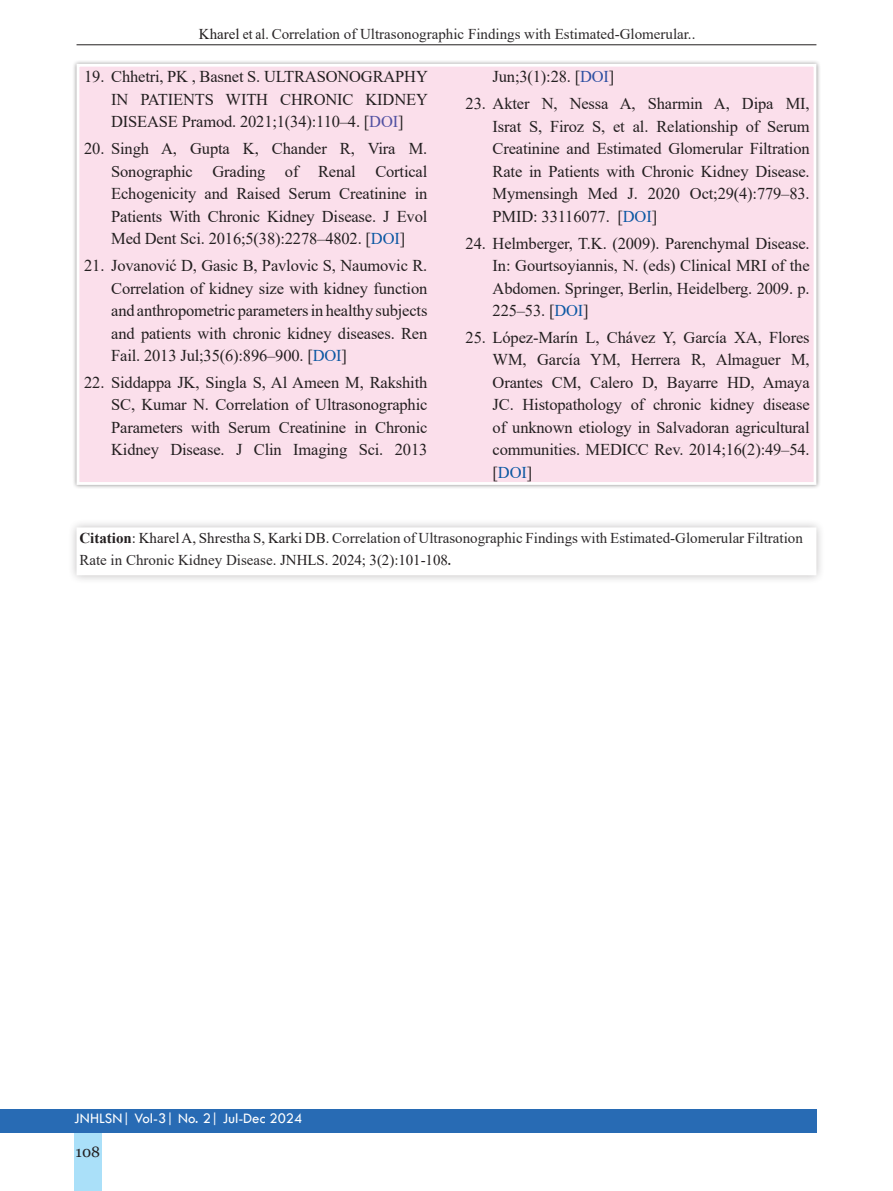
<style>
.page{position:relative;width:893px;height:1191px;background:#fff}
.page>*{position:absolute;margin:0;border:0;box-sizing:border-box;transform-origin:0 0}
.t1{font:16.5px/22.5px "Times New Roman";letter-spacing:-.01em;color:#231f20;text-align:justify}
.t2{font:15px/22.5px "Times New Roman";color:#2c292a}
.t3{font:15px "Tw Cen";color:#fff}
.t4{font:15px "Georgia";color:#231f20}
.s1{color:#231f20}
.s2{color:#5251a2}
.s3{color:#0c58a3}
.s4{color:#2e50a2}
.s5{font-weight:700;color:#231f20}
.s6{font-family:"Tw Cen";color:#231f20}
</style>
<div class="page">
<div style="left:74px;top:1128px;width:28px;height:63px;background:#aae0f9"></div>
<div style="left:0;top:1108px;width:816px;height:24px;background:#286bb4"></div>
<div style="left:72px;top:59px;width:749px;height:430px;background:#231f20;opacity:.5"></div>
<div style="left:77px;top:64px;width:739px;height:421px;background:#fbdfeb;border:3px solid #fff"></div>
<div style="left:68px;top:518px;width:758px;height:66px;background:#231f20;opacity:.3"></div>
<div style="left:78px;top:529px;width:737px;height:45px;background:#fff"></div>
<div style="left:77px;top:527px;width:739px;height:48px;border:3px solid #fff"></div>
<hr style="left:77px;top:44px;width:739px;height:1px;background:#231f20">
<p class="t2" style="left:199px;top:23px;width:498px"><span class="s1">Kharel et al.</span> Correlation of Ultrasonographic Findings with Estimated-Glomerular..</p>
<p class="t1" style="left:111px;top:65px;width:318px;text-indent:-27px">19. Chhetri, PK , Basnet S. ULTRASONOGRAPHY IN PATIENTS WITH CHRONIC KIDNEY DISEASE Pramod. 2021;1(34):110–4. [<span class="s2">DOI</span>]</p>
<p class="t1" style="left:111px;top:137px;width:318px;text-indent:-27px">20. Singh A, Gupta K, Chander R, Vira M.<br>Sonographic Grading of Renal Cortical Echogenicity and Raised Serum Creatinine in Patients With Chronic Kidney Disease. J Evol Med Dent Sci. 2016;5(38):2278–4802. [<span class="s3">DOI</span>]</p>
<p class="t1" style="left:111px;top:254px;width:318px;text-indent:-27px">21. Jovanović D, Gasic B, Pavlovic S, Naumovic R.<br>Correlation of kidney size with kidney function and anthropometric parameters in healthy subjects and patients with chronic kidney diseases. Ren Fail. 2013 Jul;35(6):896–900. [<span class="s3">DOI</span>]</p>
<p class="t1" style="left:111px;top:370px;width:318px;text-indent:-27px">22. Siddappa JK, Singla S, Al Ameen M, Rakshith SC, Kumar N. Correlation of Ultrasonographic Parameters with Serum Creatinine in Chronic Kidney Disease. J Clin Imaging Sci. 2013</p>
<p class="t1" style="left:493px;top:65px;width:123px">Jun;3(1):28. [<span class="s4">DOI</span>]</p>
<p class="t1" style="left:493px;top:92px;width:319px;text-indent:-27px">23. Akter N, Nessa A, Sharmin A, Dipa MI, Israt S, Firoz S, et al. Relationship of Serum Creatinine and Estimated Glomerular Filtration Rate in Patients with Chronic Kidney Disease.<br>Mymensingh Med J. 2020 Oct;29(4):779–83.<br>PMID: 33116077. [<span class="s3">DOI</span>]</p>
<p class="t1" style="left:493px;top:231px;width:319px;text-indent:-27px">24. Helmberger, T.K. (2009). Parenchymal Disease.<br>In: Gourtsoyiannis, N. (eds) Clinical MRI of the Abdomen. Springer, Berlin, Heidelberg. 2009. p.<br>225–53. [<span class="s3">DOI</span>]</p>
<p class="t1" style="left:493px;top:325px;width:319px;text-indent:-27px">25. López-Marín L, Chávez Y, García XA, Flores WM, García YM, Herrera R, Almaguer M, Orantes CM, Calero D, Bayarre HD, Amaya JC. Histopathology of chronic kidney disease of unknown etiology in Salvadoran agricultural communities. MEDICC Rev. 2014;16(2):49–54. [<span class="s3">DOI</span>]</p>
<p class="t2" style="left:79px;top:526px;width:725px"><span class="s5">Citation</span><span class="s1">: Kharel A, Shrestha S, Karki DB.</span> Correlation of Ultrasonographic Findings with Estimated-Glomerular Filtration<br>Rate in Chronic Kidney Disease<span class="s1">. JNHLS. 2024; 3(2):101-108</span><span class="s6">.</span></p>
<p class="t3" style="left:74px;top:1109px;width:230px">JNHLSN| Vol-3| No. 2| Jul-Dec 2024</p>
<p class="t4" style="left:76px;top:1142px;width:26px">108</p>
</div>
